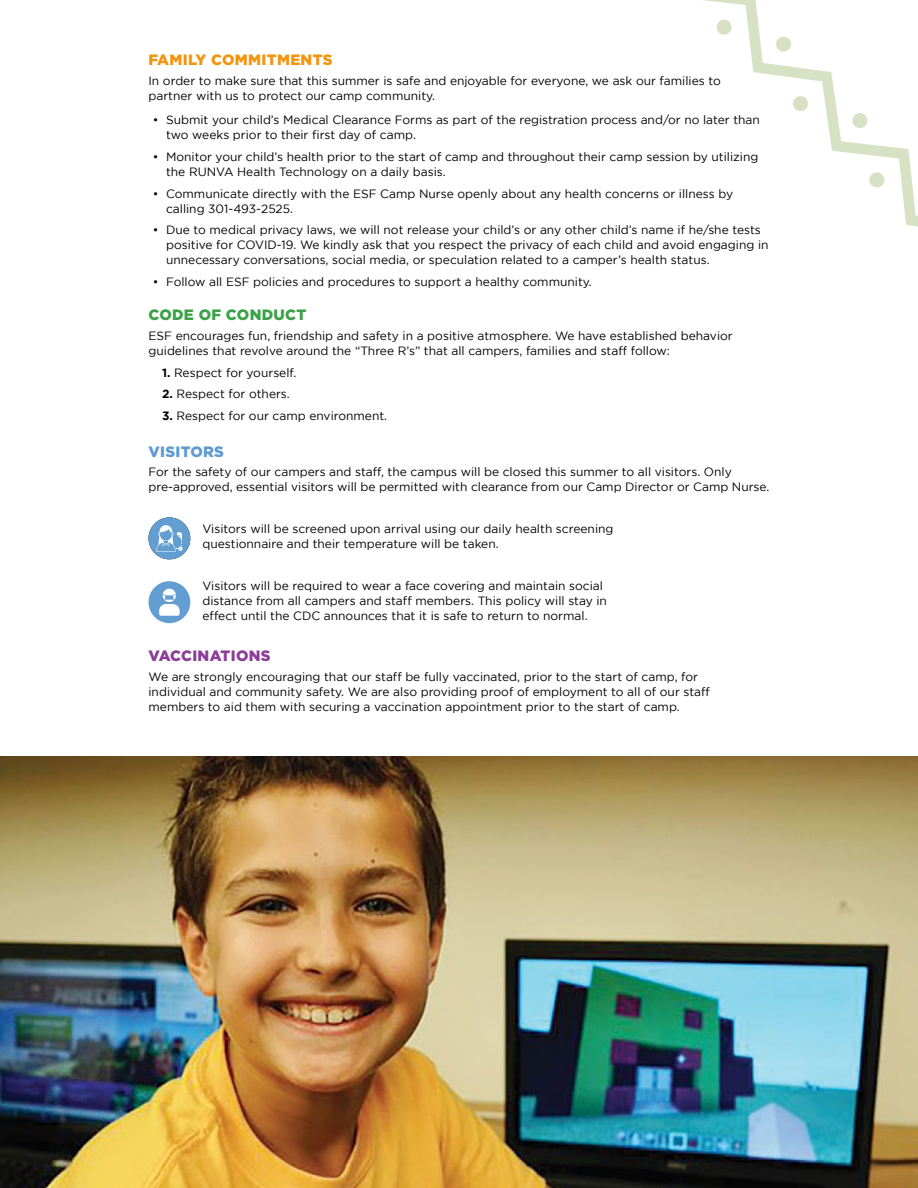
<style>
.page{position:relative;width:918px;height:1188px;background:#fff}
.page>*{position:absolute;margin:0;border:0;box-sizing:border-box;transform-origin:0 0}
.t1{font:900 15px "Gotham";letter-spacing:.02em;color:#f2950e}
.t2{font:900 15px "Gotham";letter-spacing:.02em;color:#3ba248}
.t3{font:900 15px "Gotham";letter-spacing:.02em;color:#8c3d97}
.t4{font:900 15px "Gotham";letter-spacing:.02em;color:#5f9bd3}
.t5{font:12px/15px "Gotham";color:#000}
.s1{font-weight:700}
</style>
<div class="page">
<svg style="left:703px;top:0;width:215px;height:227px"></svg>
<svg style="left:852px;top:112px;width:16px;height:17px"></svg>
<svg style="left:775px;top:36px;width:17px;height:16px"></svg>
<svg style="left:869px;top:172px;width:16px;height:16px"></svg>
<svg style="left:792px;top:95px;width:17px;height:17px"></svg>
<svg style="left:716px;top:19px;width:16px;height:16px"></svg>
<div style="left:149px;top:581px;width:41px;height:42px;background:#629ed1;border-radius:50%"></div>
<svg style="left:159px;top:589px;width:21px;height:27px"></svg>
<div style="left:149px;top:517px;width:41px;height:42px;background:#629ed1;border-radius:50%"></div>
<svg style="left:156px;top:525px;width:27px;height:27px"></svg>
<img style="left:0;top:756px;width:918px;height:432px">
<p class="t1" style="left:148px;top:51px;width:185px">FAMILY COMMITMENTS</p>
<p class="t5" style="left:148px;top:73px;width:574px">In order to make sure that this summer is safe and enjoyable for everyone, we ask our families to partner with us to protect our camp community.</p>
<p class="t5" style="left:166px;top:112px;width:595px;text-indent:-13px">• Submit your child’s Medical Clearance Forms as part of the registration process and/or no later than two weeks prior to their first day of camp.</p>
<p class="t5" style="left:166px;top:149px;width:594px;text-indent:-13px">• Monitor your child’s health prior to the start of camp and throughout their camp session by utilizing the RUNVA Health Technology on a daily basis.</p>
<p class="t5" style="left:166px;top:186px;width:569px;text-indent:-13px">• Communicate directly with the ESF Camp Nurse openly about any health concerns or illness by calling 301-493-2525.</p>
<p class="t5" style="left:166px;top:222px;width:604px;text-indent:-13px">• Due to medical privacy laws, we will not release your child’s or any other child’s name if he/she tests positive for COVID-19. We kindly ask that you respect the privacy of each child and avoid engaging in unnecessary conversations, social media, or speculation related to a camper’s health status.</p>
<p class="t5" style="left:153px;top:274px;width:441px">• Follow all ESF policies and procedures to support a healthy community.</p>
<p class="t2" style="left:148px;top:306px;width:159px">CODE OF CONDUCT</p>
<p class="t5" style="left:148px;top:328px;width:586px">ESF encourages fun, friendship and safety in a positive atmosphere. We have established behavior guidelines that revolve around the “Three R’s” that all campers, families and staff follow:</p>
<p class="t5" style="left:162px;top:365px;width:136px"><span class="s1">1.</span> Respect for yourself.</p>
<p class="t5" style="left:162px;top:386px;width:129px"><span class="s1">2.</span> Respect for others.</p>
<p class="t5" style="left:162px;top:408px;width:227px"><span class="s1">3.</span> Respect for our camp environment.</p>
<p class="t4" style="left:148px;top:443px;width:77px">VISITORS</p>
<p class="t5" style="left:148px;top:464px;width:623px">For the safety of our campers and staff, the campus will be closed this summer to all visitors. Only pre-approved, essential visitors will be permitted with clearance from our Camp Director or Camp Nurse.</p>
<p class="t5" style="left:202px;top:521px;width:413px">Visitors will be screened upon arrival using our daily health screening questionnaire and their temperature will be taken.</p>
<p class="t5" style="left:202px;top:578px;width:406px">Visitors will be required to wear a face covering and maintain social distance from all campers and staff members. This policy will stay in effect until the CDC announces that it is safe to return to normal.</p>
<p class="t3" style="left:148px;top:647px;width:124px">VACCINATIONS</p>
<p class="t5" style="left:148px;top:669px;width:563px">We are strongly encouraging that our staff be fully vaccinated, prior to the start of camp, for individual and community safety. We are also providing proof of employment to all of our staff members to aid them with securing a vaccination appointment prior to the start of camp.</p>
</div>
